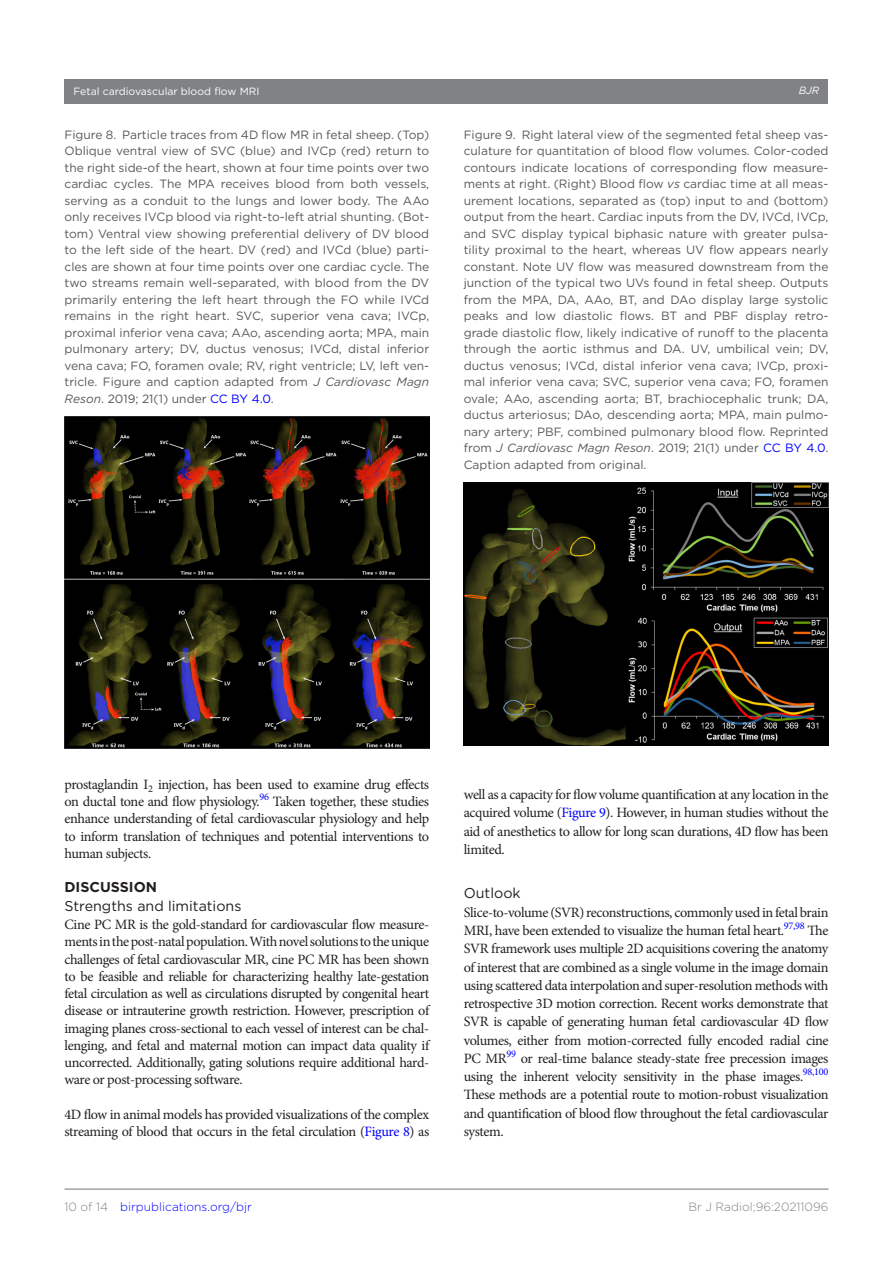
<style>
.page{position:relative;width:893px;height:1263px;background:#fff}
.page>*{position:absolute;margin:0;border:0;box-sizing:border-box;transform-origin:0 0}
.t1{font:14.25px/18.3px "Minion Pro";letter-spacing:-.025em;color:#231f20;text-align:justify}
.t2{font:14.25px "Gotham";color:#231f20}
.t3{font:700 14.25px "Gotham";color:#231f20}
.t4{font:12px/16.5px "Gotham";color:#57585a;text-align:justify}
.t5{font:300 12px "Gotham";color:#00f}
.t6{font:300 12px "Gotham";color:#808285}
.t7{font:10.5px "Gotham";color:#fff}
.t8{font:italic 10.5px "Gotham";color:#fff}
.s1{font-style:italic}
.s2{color:#00f}
.s3{color:#808285}
</style>
<div class="page">
<div style="left:64px;top:79px;width:764px;height:24px;background:#808285"></div>
<hr style="left:64px;top:1188px;width:764px;height:2px;background:#808285">
<img style="left:64px;top:417px;width:365px;height:331px">
<img style="left:464px;top:483px;width:364px;height:262px">
<p class="t7" style="left:74px;top:85px;width:187px">Fetal cardiovascular blood flow MRI</p>
<p class="t8" style="left:799px;top:85px;width:22px">BJR</p>
<p class="t4" style="left:64px;top:126px;width:366px">Figure 8. Particle traces from 4D flow MR in fetal sheep. (Top)<br>Oblique ventral view of SVC (blue) and IVCp (red) return to the right side-of the heart, shown at four time points over two cardiac cycles. The MPA receives blood from both vessels, serving as a conduit to the lungs and lower body. The AAo only receives IVCp blood via right-to-left atrial shunting. (Bot&shy;tom) Ventral view showing preferential delivery of DV blood to the left side of the heart. DV (red) and IVCd (blue) parti&shy;cles are shown at four time points over one cardiac cycle. The two streams remain well-separated, with blood from the DV primarily entering the left heart through the FO while IVCd remains in the right heart. SVC, superior vena cava; IVCp, proximal inferior vena cava; AAo, ascending aorta; MPA, main pulmonary artery; DV, ductus venosus; IVCd, distal inferior vena cava; FO, foramen ovale; RV, right ventricle; LV, left ven&shy;tricle. Figure and caption adapted from <span class="s1">J Cardiovasc Magn Reson</span>. 2019; 21(1) under <span class="s2">CC BY 4.0</span>.</p>
<p class="t4" style="left:464px;top:126px;width:366px">Figure 9. Right lateral view of the segmented fetal sheep vas&shy;culature for quantitation of blood flow volumes. Color-coded contours indicate locations of corresponding flow measure&shy;ments at right. (Right) Blood flow <span class="s1">vs</span> cardiac time at all meas&shy;urement locations, separated as (top) input to and (bottom) output from the heart. Cardiac inputs from the DV, IVCd, IVCp, and SVC display typical biphasic nature with greater pulsa&shy;tility proximal to the heart, whereas UV flow appears nearly constant. Note UV flow was measured downstream from the junction of the typical two UVs found in fetal sheep. Outputs from the MPA, DA, AAo, BT, and DAo display large systolic peaks and low diastolic flows. BT and PBF display retro&shy;grade diastolic flow, likely indicative of runoff to the placenta through the aortic isthmus and DA. UV, umbilical vein; DV, ductus venosus; IVCd, distal inferior vena cava; IVCp, proxi&shy;mal inferior vena cava; SVC, superior vena cava; FO, foramen ovale; AAo, ascending aorta; BT, brachiocephalic trunk; DA, ductus arteriosus; DAo, descending aorta; MPA, main pulmo&shy;nary artery; PBF, combined pulmonary blood flow. Reprinted from <span class="s1">J Cardiovasc Magn Reson</span>. 2019; 21(1) under <span class="s2">CC BY 4.0</span>.<br>Caption adapted from original.</p>
<p class="t1" style="left:64px;top:776px;width:366px;line-height:17.2px">prostaglandin I<sub>2</sub> injection, has been used to examine drug effects on ductal tone and flow physiology.<sup>96</sup> Taken together, these studies enhance understanding of fetal cardiovascular physiology and help to inform translation of techniques and potential interventions to human subjects.</p>
<p class="t3" style="left:65px;top:877px;width:94px">DISCUSSION</p>
<p class="t2" style="left:65px;top:897px;width:178px">Strengths and limitations</p>
<p class="t1" style="left:65px;top:916px;width:366px;line-height:17.2px">Cine PC MR is the gold-standard for cardiovascular flow measure&shy;ments in the post-natal population. With novel solutions to the unique challenges of fetal cardiovascular MR, cine PC MR has been shown to be feasible and reliable for characterizing healthy late-gestation fetal circulation as well as circulations disrupted by congenital heart disease or intrauterine growth restriction. However, prescription of imaging planes cross-sectional to each vessel of interest can be chal&shy;lenging, and fetal and maternal motion can impact data quality if uncorrected. Additionally, gating solutions require additional hard&shy;ware or post-processing software.</p>
<p class="t1" style="left:65px;top:1106px;width:366px;line-height:17.2px">4D flow in animal models has provided visualizations of the complex streaming of blood that occurs in the fetal circulation (<span class="s2">Figure 8</span>) as</p>
<p class="t5" style="left:64px;top:1199px;width:189px"><span class="s3">10 of 14</span> birpublications.org/bjr</p>
<p class="t1" style="left:464px;top:785px;width:366px">well as a capacity for flow volume quantification at any location in the acquired volume (<span class="s2">Figure 9</span>). However, in human studies without the aid of anesthetics to allow for long scan durations, 4D flow has been limited.</p>
<p class="t2" style="left:464px;top:884px;width:58px">Outlook</p>
<p class="t1" style="left:464px;top:903px;width:366px">Slice-to-volume (SVR) reconstructions, commonly used in fetal brain MRI, have been extended to visualize the human fetal heart.<sup>97,98</sup> The SVR framework uses multiple 2D acquisitions covering the anatomy of interest that are combined as a single volume in the image domain using scattered data interpolation and super-resolution methods with retrospective 3D motion correction. Recent works demonstrate that SVR is capable of generating human fetal cardiovascular 4D flow volumes, either from motion-corrected fully encoded radial cine PC MR<sup>99</sup> or real-time balance steady-state free precession images using the inherent velocity sensitivity in the phase images.<sup>98,100<br></sup>These methods are a potential route to motion-robust visualization and quantification of blood flow throughout the fetal cardiovascular system.</p>
<p class="t6" style="left:688px;top:1199px;width:142px">Br J Radiol;96:20211096</p>
</div>
